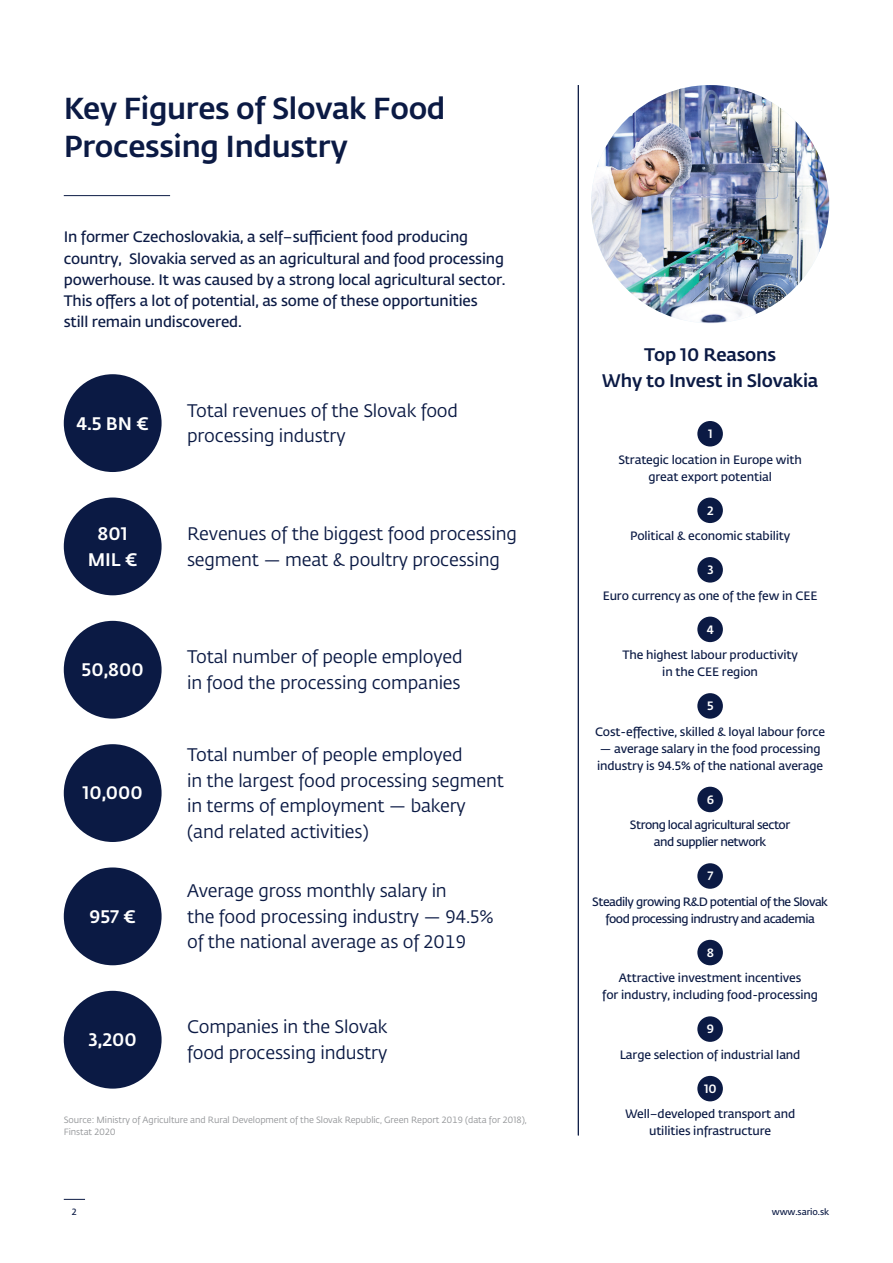
<style>
.page{position:relative;width:893px;height:1263px;background:#fff}
.page>*{position:absolute;margin:0;border:0;box-sizing:border-box;transform-origin:0 0}
.t1{font:500 30px/38.2px "Fedra Sans Pro";letter-spacing:-.01em;color:#0b1a44}
.t2{font:18px/25.5px "Fedra Sans Pro";letter-spacing:-.01em;color:#0b1a44}
.t3{font:500 18px/25.5px "Fedra Sans Pro";color:#fff;text-align:center}
.t4{font:500 18px/25.5px "Fedra Sans Pro";letter-spacing:-.01em;color:#0b1a44;text-align:center}
.t5{font:600 15px/21.3px "Fedra Sans Pro";letter-spacing:-.01em;color:#0b1a44}
.t6{font:600 12px/17px "Fedra Sans Pro";letter-spacing:-.01em;color:#0b1a44;text-align:center}
.t7{font:600 12px/17px "Fedra Sans Pro";letter-spacing:-.04em;color:#0b1a44;text-align:center}
.t8{font:500 12px "Fedra Sans Pro";color:#fff}
.t9{font:9px/12.8px "Fedra Sans Pro";letter-spacing:-.01em;color:#939598}
.t10{font:600 9px "Fedra Sans Pro";letter-spacing:-.01em;color:#0b1a44}
</style>
<div class="page">
<svg style="left:64px;top:1199px;width:21px;height:1px"></svg>
<hr style="left:64px;top:195px;width:106px;height:1px;background:#0b1a44">
<hr style="left:578px;top:85px;width:1px;height:1050px;background:#0b1a44">
<div style="left:697px;top:421px;width:26px;height:25px;background:#0b1a44;border-radius:50%"></div>
<div style="left:697px;top:617px;width:26px;height:25px;background:#0b1a44;border-radius:50%"></div>
<div style="left:697px;top:497px;width:26px;height:26px;background:#0b1a44;border-radius:50%"></div>
<div style="left:697px;top:557px;width:26px;height:26px;background:#0b1a44;border-radius:50%"></div>
<div style="left:697px;top:787px;width:26px;height:25px;background:#0b1a44;border-radius:50%"></div>
<div style="left:697px;top:863px;width:26px;height:26px;background:#0b1a44;border-radius:50%"></div>
<div style="left:697px;top:693px;width:26px;height:26px;background:#0b1a44;border-radius:50%"></div>
<div style="left:697px;top:1016px;width:26px;height:26px;background:#0b1a44;border-radius:50%"></div>
<div style="left:697px;top:940px;width:26px;height:25px;background:#0b1a44;border-radius:50%"></div>
<div style="left:697px;top:1076px;width:26px;height:25px;background:#0b1a44;border-radius:50%"></div>
<div style="left:64px;top:374px;width:98px;height:98px;background:#0b1a44;border-radius:50%"></div>
<div style="left:64px;top:497px;width:98px;height:98px;background:#0b1a44;border-radius:50%"></div>
<div style="left:64px;top:621px;width:98px;height:98px;background:#0b1a44;border-radius:50%"></div>
<div style="left:64px;top:744px;width:98px;height:98px;background:#0b1a44;border-radius:50%"></div>
<div style="left:64px;top:867px;width:98px;height:98px;background:#0b1a44;border-radius:50%"></div>
<div style="left:64px;top:991px;width:98px;height:97px;background:#0b1a44;border-radius:50%"></div>
<img style="left:591px;top:85px;width:238px;height:238px;border-radius:119px">
<h1 class="t1" style="left:64px;top:87px;width:383px">Key Figures of Slovak Food<br>Processing Industry</h1>
<p class="t5" style="left:64px;top:226px;width:443px">In former Czechoslovakia, a self–sufficient food producing country, Slovakia served as an agricultural and food processing powerhouse. It was caused by a strong local agricultural sector.<br>This offers a lot of potential, as some of these opportunities still remain undiscovered.</p>
<p class="t3" style="left:76px;top:409px;width:74px">4.5 BN €</p>
<p class="t3" style="left:88px;top:520px;width:51px">801<br>MIL €</p>
<p class="t3" style="left:82px;top:656px;width:64px">50,800</p>
<p class="t3" style="left:83px;top:779px;width:62px">10,000</p>
<p class="t3" style="left:89px;top:902px;width:48px">957 €</p>
<p class="t3" style="left:89px;top:1026px;width:50px">3,200</p>
<p class="t2" style="left:187px;top:397px;width:272px">Total revenues of the Slovak food processing industry</p>
<p class="t2" style="left:187px;top:520px;width:331px">Revenues of the biggest food processing segment — meat &amp; poultry processing</p>
<p class="t2" style="left:187px;top:644px;width:277px">Total number of people employed in food the processing companies</p>
<p class="t2" style="left:187px;top:741px;width:318px">Total number of people employed<br>in the largest food processing segment in terms of employment — bakery (and related activities)</p>
<p class="t2" style="left:187px;top:878px;width:308px">Average gross monthly salary in<br>the food processing industry — 94.5% of the national average as of 2019</p>
<p class="t2" style="left:187px;top:1014px;width:202px">Companies in the Slovak food processing industry</p>
<p class="t9" style="left:64px;top:1113px;width:465px">Source: Ministry of Agriculture and Rural Development of the Slovak Republic, Green Report 2019 (data for 2018),<br>Finstat 2020</p>
<p class="t4" style="left:602px;top:341px;width:218px">Top 10 Reasons<br>Why to Invest in Slovakia</p>
<p class="t8" style="left:708px;top:425px;width:6px">1</p>
<p class="t6" style="left:618px;top:450px;width:185px">Strategic location in Europe with great export potential</p>
<p class="t8" style="left:707px;top:501px;width:8px">2</p>
<p class="t6" style="left:630px;top:527px;width:162px">Political &amp; economic stability</p>
<p class="t8" style="left:707px;top:561px;width:8px">3</p>
<p class="t6" style="left:603px;top:586px;width:216px">Euro currency as one of the few in CEE</p>
<p class="t8" style="left:707px;top:620px;width:9px">4</p>
<p class="t6" style="left:622px;top:646px;width:177px">The highest labour productivity in the CEE region</p>
<p class="t8" style="left:707px;top:697px;width:8px">5</p>
<p class="t6" style="left:595px;top:722px;width:232px">Cost-effective, skilled &amp; loyal labour force</p>
<p class="t6" style="left:597px;top:739px;width:227px;text-align:left">— average salary in the food processing industry is 94.5% of the national average</p>
<p class="t8" style="left:707px;top:790px;width:9px">6</p>
<p class="t7" style="left:630px;top:816px;width:162px">Strong local agricultural sector and supplier network</p>
<p class="t8" style="left:707px;top:867px;width:7px">7</p>
<p class="t7" style="left:592px;top:892px;width:237px">Steadily growing R&amp;D potential of the Slovak food processing indrustry and academia</p>
<p class="t8" style="left:707px;top:943px;width:9px">8</p>
<p class="t6" style="left:602px;top:969px;width:217px">Attractive investment incentives<br>for industry, including food-processing</p>
<p class="t8" style="left:707px;top:1020px;width:9px">9</p>
<p class="t6" style="left:620px;top:1045px;width:182px">Large selection of industrial land</p>
<p class="t8" style="left:704px;top:1079px;width:14px">10</p>
<p class="t6" style="left:625px;top:1105px;width:172px">Well–developed transport and utilities infrastructure</p>
<p class="t10" style="left:72px;top:1205px;width:6px">2</p>
<p class="t10" style="left:772px;top:1205px;width:59px">www.sario.sk</p>
</div>
